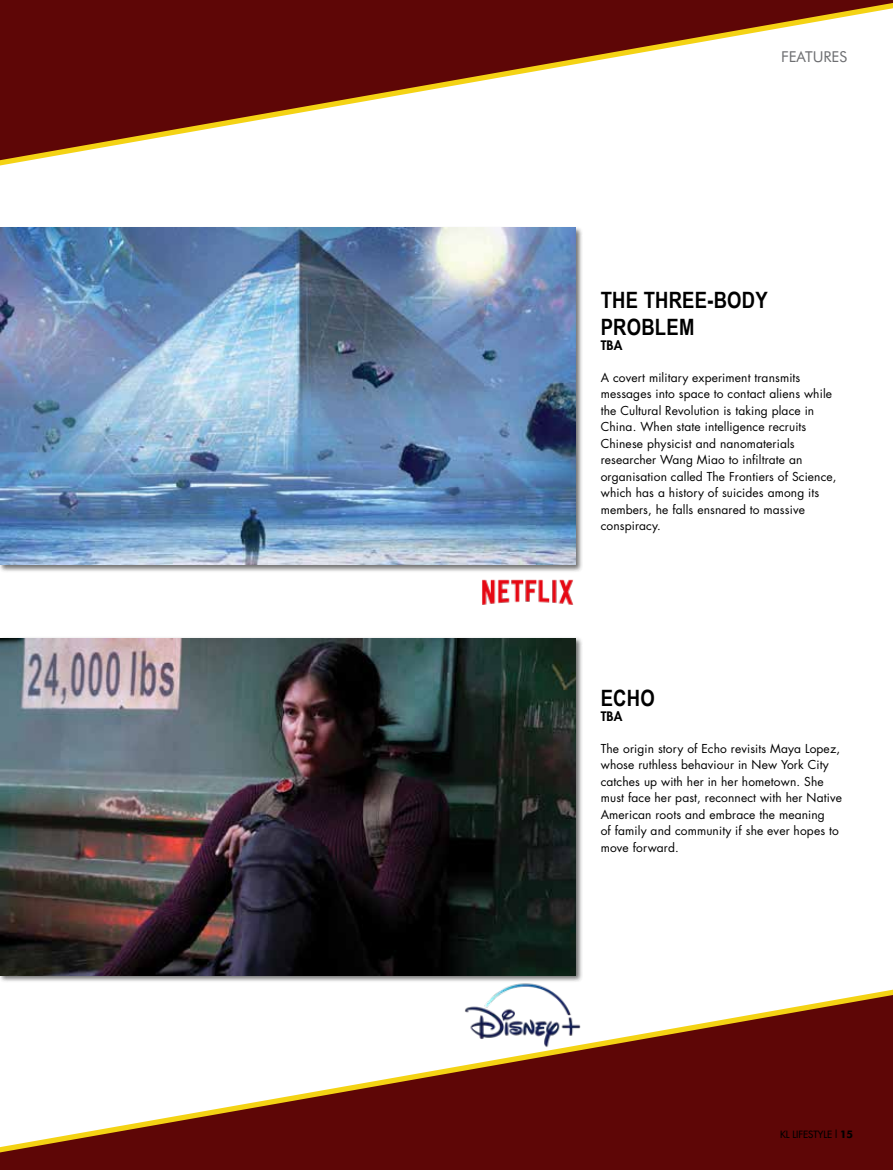
<style>
.page{position:relative;width:893px;height:1170px;background:#fff}
.page>*{position:absolute;margin:0;border:0;box-sizing:border-box;transform-origin:0 0}
.t1{font:700 22.5px/27px "Arial Narrow";letter-spacing:.01em;color:#000}
.t2{font:15px "Futura BT";color:#6d6e71}
.t3{font:800 12.75px "Futura";letter-spacing:.01em;color:#000}
.t4{font:12px/16.5px "Futura";letter-spacing:.01em;color:#000}
.t5{font:9.75px "Futura";color:#000}
.s1{font-family:"Futura BT";font-weight:700;font-size:10.5px}
</style>
<div class="page">
<svg style="left:0;top:0;width:893px;height:166px"></svg>
<div style="left:0;top:226px;width:583px;height:346px;background:#000;opacity:.55"></div>
<img style="left:0;top:227px;width:576px;height:337px">
<img style="left:0;top:638px;width:576px;height:333px">
<img style="left:448px;top:965px;width:134px;height:6px">
<img style="left:482px;top:579px;width:92px;height:26px">
<svg style="left:0;top:971px;width:582px;height:6px;background:#282a2c"></svg>
<svg style="left:0;top:977px;width:893px;height:192px"></svg>
<p class="t2" style="left:781px;top:48px;width:67px">FEATURES</p>
<h1 class="t1" style="left:601px;top:286px;width:168px">THE THREE-BODY<br>PROBLEM</h1>
<p class="t3" style="left:601px;top:337px;width:23px">TBA</p>
<p class="t4" style="left:601px;top:369px;width:237px">A covert military experiment transmits messages into space to contact aliens while the Cultural Revolution is taking place in China. When state intelligence recruits Chinese physicist and nanomaterials researcher Wang Miao to infiltrate an organisation called The Frontiers of Science, which has a history of suicides among its members, he falls ensnared to massive conspiracy.</p>
<h1 class="t1" style="left:601px;top:684px;width:55px">ECHO</h1>
<p class="t3" style="left:601px;top:708px;width:23px">TBA</p>
<p class="t4" style="left:601px;top:740px;width:243px">The origin story of Echo revisits Maya Lopez, whose ruthless behaviour in New York City catches up with her in her hometown. She must face her past, reconnect with her Native American roots and embrace the meaning<br>of family and community if she ever hopes to move forward.</p>
<p class="t5" style="left:780px;top:1127px;width:75px">KL LIFESTYLE l <span class="s1">15</span></p>
</div>
